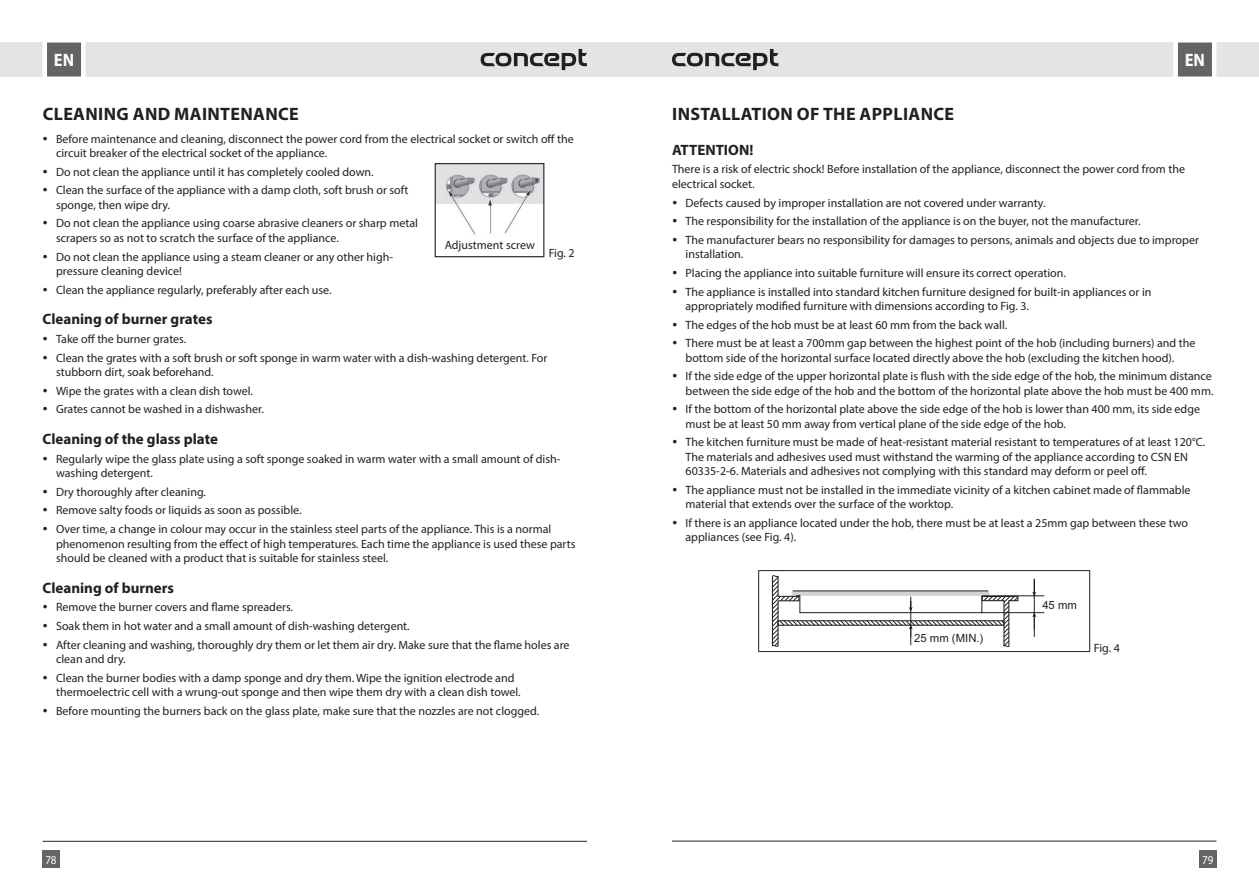
<style>
.page{position:relative;width:1259px;height:893px;background:#fff}
.page>*{position:absolute;margin:0;border:0;box-sizing:border-box;transform-origin:0 0}
.t1{font:700 18px "Myriad Pro";letter-spacing:.02em;color:#231f20}
.t2{font:700 semi-condensed 18px "Myriad Pro";color:#fff}
.t3{font:700 15px "Myriad Pro";color:#231f20}
.t4{font:12px/18.6px "Myriad Pro";color:#231f20}
.t5{font:semi-condensed 12px "Myriad Pro";color:#fff}
.t6{font:11.25px "Arial";color:#231f20}
</style>
<div class="page">
<div style="left:629px;top:43px;width:630px;height:34px;background:#e4e4e4"></div>
<div style="left:0;top:43px;width:629px;height:34px;background:#e4e4e4"></div>
<div style="left:43px;top:850px;width:17px;height:17px;background:#646463"></div>
<div style="left:1199px;top:850px;width:17px;height:17px;background:#646463"></div>
<svg style="left:1171px;top:42px;width:47px;height:35px;background:#8f8f8e"></svg>
<svg style="left:40px;top:42px;width:48px;height:35px;background:#919190"></svg>
<hr style="left:672px;top:841px;width:544px;height:1px;background:#231f20">
<hr style="left:43px;top:841px;width:544px;height:1px;background:#231f20">
<svg style="left:480px;top:49px;width:107px;height:21px"></svg>
<svg style="left:672px;top:49px;width:106px;height:21px"></svg>
<img style="left:437px;top:165px;width:105px;height:70px">
<div style="left:435px;top:163px;width:109px;height:94px;border:1px solid #231f20"></div>
<hr style="left:758px;top:570px;width:332px;height:1px;background:#231f20">
<hr style="left:758px;top:571px;width:1px;height:80px;background:#231f20">
<hr style="left:1089px;top:571px;width:1px;height:80px;background:#231f20">
<hr style="left:758px;top:651px;width:332px;height:1px;background:#231f20">
<hr style="left:980px;top:612px;width:64px;height:1px;background:#231f20">
<hr style="left:983px;top:595px;width:61px;height:1px;background:#231f20">
<hr style="left:1034px;top:579px;width:1px;height:58px;background:#231f20">
<svg style="left:1032px;top:579px;width:4px;height:17px"></svg>
<svg style="left:1032px;top:612px;width:4px;height:18px"></svg>
<svg style="left:771px;top:575px;width:248px;height:72px"></svg>
<h1 class="t2" style="left:54px;top:48px;width:22px">EN</h1>
<h1 class="t2" style="left:1184px;top:48px;width:22px">EN</h1>
<h1 class="t1" style="left:43px;top:102px;width:258px">CLEANING AND MAINTENANCE</h1>
<p class="t4" style="left:56px;top:131px;width:519px;line-height:14.4px">Before maintenance and cleaning, disconnect the power cord from the electrical socket or switch off the circuit breaker of the electrical socket of the appliance.</p>
<p class="t4" style="left:56px;top:162px;width:354px">Do not clean the appliance until it has completely cooled down.<br>Clean the surface of the appliance with a damp cloth, soft brush or soft</p>
<p class="t4" style="left:56px;top:195px;width:363px">sponge, then wipe dry.<br>Do not clean the appliance using coarse abrasive cleaners or sharp metal</p>
<p class="t4" style="left:56px;top:228px;width:339px">scrapers so as not to scratch the surface of the appliance.<br>Do not clean the appliance using a steam cleaner or any other high-</p>
<p class="t4" style="left:56px;top:261px;width:277px">pressure cleaning device!<br>Clean the appliance regularly, preferably after each use.</p>
<p class="t3" style="left:43px;top:309px;width:171px">Cleaning of burner grates</p>
<p class="t4" style="left:56px;top:329px;width:493px">Take off the burner grates.<br>Clean the grates with a soft brush or soft sponge in warm water with a dish-washing detergent. For</p>
<p class="t4" style="left:56px;top:363px;width:209px">stubborn dirt, soak beforehand.<br>Wipe the grates with a clean dish towel.<br>Grates cannot be washed in a dishwasher.</p>
<p class="t3" style="left:43px;top:429px;width:177px">Cleaning of the glass plate</p>
<p class="t4" style="left:56px;top:451px;width:506px;line-height:14.4px">Regularly wipe the glass plate using a soft sponge soaked in warm water with a small amount of dish&shy;washing detergent.</p>
<p class="t4" style="left:56px;top:482px;width:497px">Dry thoroughly after cleaning.<br>Remove salty foods or liquids as soon as possible.<br>Over time, a change in colour may occur in the stainless steel parts of the appliance. This is a normal</p>
<p class="t4" style="left:56px;top:536px;width:521px;line-height:14.4px">phenomenon resulting from the effect of high temperatures. Each time the appliance is used these parts should be cleaned with a product that is suitable for stainless steel.</p>
<p class="t3" style="left:43px;top:578px;width:133px">Cleaning of burners</p>
<p class="t4" style="left:56px;top:598px;width:515px">Remove the burner covers and flame spreaders.<br>Soak them in hot water and a small amount of dish-washing detergent.<br>After cleaning and washing, thoroughly dry them or let them air dry. Make sure that the flame holes are</p>
<p class="t4" style="left:56px;top:649px;width:460px">clean and dry.<br>Clean the burner bodies with a damp sponge and dry them. Wipe the ignition electrode and</p>
<p class="t4" style="left:56px;top:683px;width:485px">thermoelectric cell with a wrung-out sponge and then wipe them dry with a clean dish towel.<br>Before mounting the burners back on the glass plate, make sure that the nozzles are not clogged.</p>
<p class="t4" style="left:445px;top:236px;width:92px">Adjustment screw</p>
<p class="t4" style="left:548px;top:244px;width:28px">Fig. 2</p>
<h1 class="t1" style="left:672px;top:102px;width:283px">INSTALLATION OF THE APPLIANCE</h1>
<p class="t3" style="left:672px;top:140px;width:83px">ATTENTION!</p>
<p class="t4" style="left:672px;top:162px;width:514px;line-height:14.4px">There is a risk of electric shock! Before installation of the appliance, disconnect the power cord from the electrical socket.</p>
<p class="t4" style="left:685px;top:193px;width:515px">Defects caused by improper installation are not covered under warranty.<br>The responsibility for the installation of the appliance is on the buyer, not the manufacturer.<br>The manufacturer bears no responsibility for damages to persons, animals and objects due to improper</p>
<p class="t4" style="left:685px;top:245px;width:467px">installation.<br>Placing the appliance into suitable furniture will ensure its correct operation.<br>The appliance is installed into standard kitchen furniture designed for built-in appliances or in</p>
<p class="t4" style="left:685px;top:296px;width:511px">appropriately modified furniture with dimensions according to Fig. 3.<br>The edges of the hob must be at least 60 mm from the back wall.<br>There must be at least a 700mm gap between the highest point of the hob (including burners) and the</p>
<p class="t4" style="left:685px;top:348px;width:528px">bottom side of the horizontal surface located directly above the hob (excluding the kitchen hood).<br>If the side edge of the upper horizontal plate is flush with the side edge of the hob, the minimum distance</p>
<p class="t4" style="left:685px;top:381px;width:529px">between the side edge of the hob and the bottom of the horizontal plate above the hob must be 400 mm.<br>If the bottom of the horizontal plate above the side edge of the hob is lower than 400 mm, its side edge</p>
<p class="t4" style="left:685px;top:414px;width:521px">must be at least 50 mm away from vertical plane of the side edge of the hob.<br>The kitchen furniture must be made of heat-resistant material resistant to temperatures of at least 120°C.</p>
<p class="t4" style="left:685px;top:449px;width:504px;line-height:14.4px">The materials and adhesives used must withstand the warming of the appliance according to CSN EN<br>60335-2-6. Materials and adhesives not complying with this standard may deform or peel off.</p>
<p class="t4" style="left:685px;top:482px;width:506px;line-height:14.4px">The appliance must not be installed in the immediate vicinity of a kitchen cabinet made of flammable material that extends over the surface of the worktop.</p>
<p class="t4" style="left:685px;top:515px;width:504px;line-height:14.4px">If there is an appliance located under the hob, there must be at least a 25mm gap between these two appliances (see Fig. 4).</p>
<p class="t6" style="left:914px;top:631px;width:71px">25 mm (MIN.)</p>
<p class="t6" style="left:1042px;top:598px;width:36px">45 mm</p>
<p class="t4" style="left:1094px;top:638px;width:28px">Fig. 4</p>
<p class="t5" style="left:45px;top:852px;width:13px">78</p>
<p class="t5" style="left:1202px;top:852px;width:13px">79</p>
</div>
